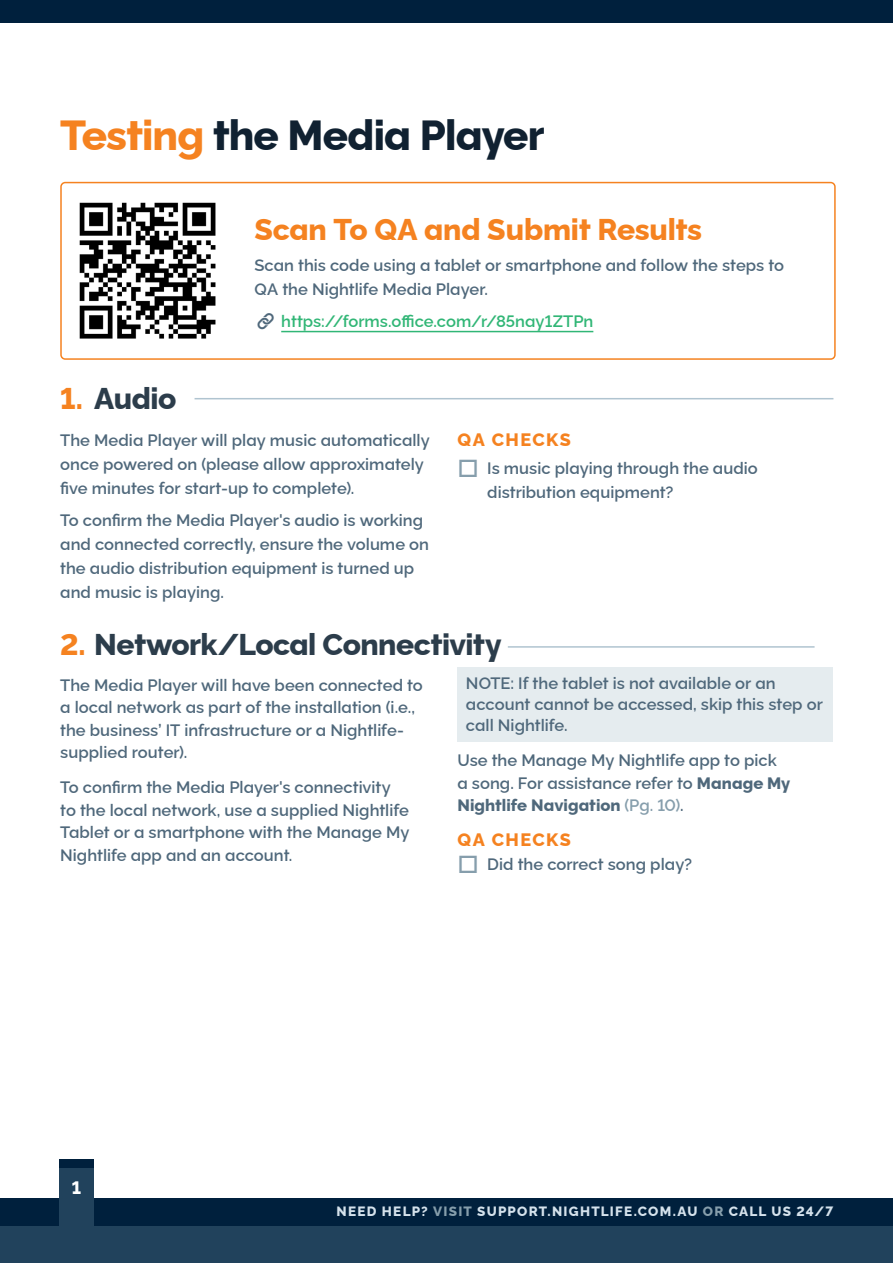
<style>
.page{position:relative;width:893px;height:1263px;background:#fff}
.page>*{position:absolute;margin:0;border:0;box-sizing:border-box;transform-origin:0 0}
.t1{font:800 42px "Raleway";letter-spacing:-.02em;color:#102131}
.t2{font:800 30px "Raleway";letter-spacing:-.02em;color:#2c3d4b}
.t3{font:800 30px "Raleway";letter-spacing:-.01em;color:#f58220}
.t4{font:800 18px "Raleway";letter-spacing:.075em;color:#f58220}
.t5{font:800 18px "Raleway";color:#fff}
.Paragraph{font:600 16.5px/22.5px "Raleway";color:#4f687b}
.Note{font:600 16.5px/21px "Raleway";color:#4f687b}
.Paragraph-2{font:600 16.5px "Raleway";color:#31b676}
.t6{font:800 13.5px "Raleway";letter-spacing:.09em;color:#d5e2ec}
.s1{color:#f58220}
.s2{font-weight:800}
.s3{color:#869eac}
</style>
<div class="page">
<div style="left:0;top:1211px;width:893px;height:52px;background:#21425c"></div>
<div style="left:0;top:0;width:893px;height:23px;background:#00203d"></div>
<div style="left:0;top:1198px;width:893px;height:27px;background:#00203d"></div>
<div style="left:60px;top:1160px;width:34px;height:17px;background:#00203d"></div>
<div style="left:60px;top:1168px;width:34px;height:57px;background:#21425c"></div>
<div style="left:60px;top:182px;width:776px;height:178px;border:2px solid #f58220;border-radius:4px"></div>
<hr style="left:281px;top:331px;width:312px;height:1px;background:#31b676">
<img style="left:79px;top:202px;width:137px;height:137px">
<hr style="left:508px;top:646px;width:307px;height:2px;background:#b0c4d0">
<div style="left:457px;top:667px;width:376px;height:74px;background:#e5ecef"></div>
<hr style="left:195px;top:398px;width:638px;height:1px;background:#b0c4d0">
<h1 class="t1" style="left:60px;top:102px;width:486px"><span class="s1">Testing</span> the Media Player</h1>
<h3 class="t3" style="left:254px;top:205px;width:449px">Scan To QA and Submit Results</h3>
<p class="Paragraph" style="left:254px;top:251px;width:531px;line-height:24px">Scan this code using a tablet or smartphone and follow the steps to<br>QA the Nightlife Media Player.</p>
<p class="Paragraph-2" style="left:281px;top:308px;width:314px">https://forms.office.com/r/85nay1ZTPn</p>
<p class="t2" style="left:60px;top:374px;width:118px"><span class="s1">1.</span> Audio</p>
<p class="Paragraph" style="left:60px;top:426px;width:371px;line-height:24px">The Media Player will play music automatically once powered on (please allow approximately five minutes for start-up to complete).</p>
<p class="Paragraph" style="left:60px;top:506px;width:370px;line-height:24px">To confirm the Media Player's audio is working and connected correctly, ensure the volume on the audio distribution equipment is turned up and music is playing.</p>
<h6 class="t4" style="left:457px;top:425px;width:115px">QA CHECKS</h6>
<p class="Paragraph" style="left:487px;top:454px;width:272px;line-height:24px">Is music playing through the audio distribution equipment?</p>
<p class="t2" style="left:60px;top:621px;width:443px"><span class="s1">2.</span> Network/Local Connectivity</p>
<p class="Paragraph" style="left:60px;top:672px;width:364px">The Media Player will have been connected to a local network as part of the installation (i.e., the business’ IT infrastructure or a Nightlife&shy;supplied router).</p>
<p class="Paragraph" style="left:60px;top:774px;width:351px">To confirm the Media Player's connectivity to the local network, use a supplied Nightlife Tablet or a smartphone with the Manage My Nightlife app and an account.</p>
<p class="Note" style="left:466px;top:671px;width:358px">NOTE: If the tablet is not available or an account cannot be accessed, skip this step or call Nightlife.</p>
<p class="Paragraph" style="left:457px;top:747px;width:334px">Use the Manage My Nightlife app to pick a song. For assistance refer to <span class="s2">Manage My<br>Nightlife Navigation</span> <span class="s3">(Pg. 10)</span>.</p>
<h6 class="t4" style="left:457px;top:825px;width:115px">QA CHECKS</h6>
<p class="Paragraph" style="left:487px;top:851px;width:206px">Did the correct song play?</p>
<p class="t5" style="left:72px;top:1173px;width:11px">1</p>
<p class="t6" style="left:336px;top:1201px;width:498px">NEED HELP? <span class="s3">VISIT</span> SUPPORT.NIGHTLIFE.COM.AU <span class="s3">OR</span> CALL US 24/7</p>
</div>
